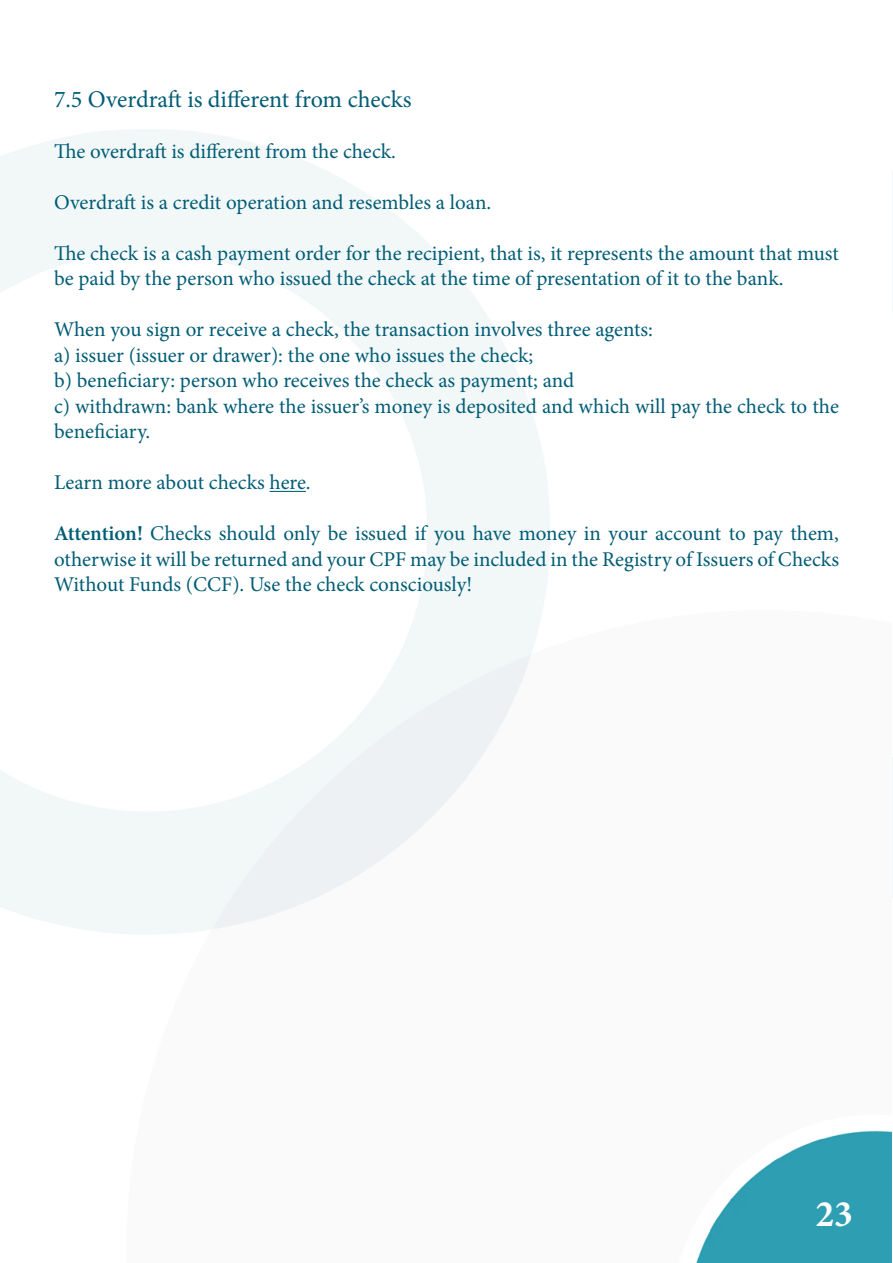
<style>
.page{position:relative;width:893px;height:1263px;background:#fff}
.page>*{position:absolute;margin:0;border:0;box-sizing:border-box;transform-origin:0 0}
.t1{font:700 37.5px "Minion Pro";color:#fff}
.t2{font:24px "Minion Pro";color:#005c75}
.t3{font:21px/25.5px "Minion Pro";letter-spacing:-.005em;color:#005c75}
.s1{font-weight:600}
</style>
<div class="page">
<img style="left:0;top:129px;width:893px;height:1134px">
<hr style="left:270px;top:491px;width:36px;height:1px;background:#005c75">
<p class="t2" style="left:54px;top:83px;width:359px">7.5 Overdraft is different from checks</p>
<p class="t3" style="left:54px;top:138px;width:343px">The overdraft is different from the check.</p>
<p class="t3" style="left:54px;top:189px;width:439px">Overdraft is a credit operation and resembles a loan.</p>
<p class="t3" style="left:54px;top:240px;width:786px">The check is a cash payment order for the recipient, that is, it represents the amount that must be paid by the person who issued the check at the time of presentation of it to the bank.</p>
<p class="t3" style="left:54px;top:317px;width:786px">When you sign or receive a check, the transaction involves three agents:<br>a) issuer (issuer or drawer): the one who issues the check;<br>b) beneficiary: person who receives the check as payment; and<br>c) withdrawn: bank where the issuer’s money is deposited and which will pay the check to the beneficiary.</p>
<p class="t3" style="left:54px;top:470px;width:258px">Learn more about checks here.</p>
<p class="t3" style="left:54px;top:521px;width:787px;text-align:justify"><span class="s1">Attention!</span> Checks should only be issued if you have money in your account to pay them, otherwise it will be returned and your CPF may be included in the Registry of Issuers of Checks Without Funds (CCF). Use the check consciously!</p>
<h1 class="t1" style="left:815px;top:1188px;width:39px">23</h1>
</div>
